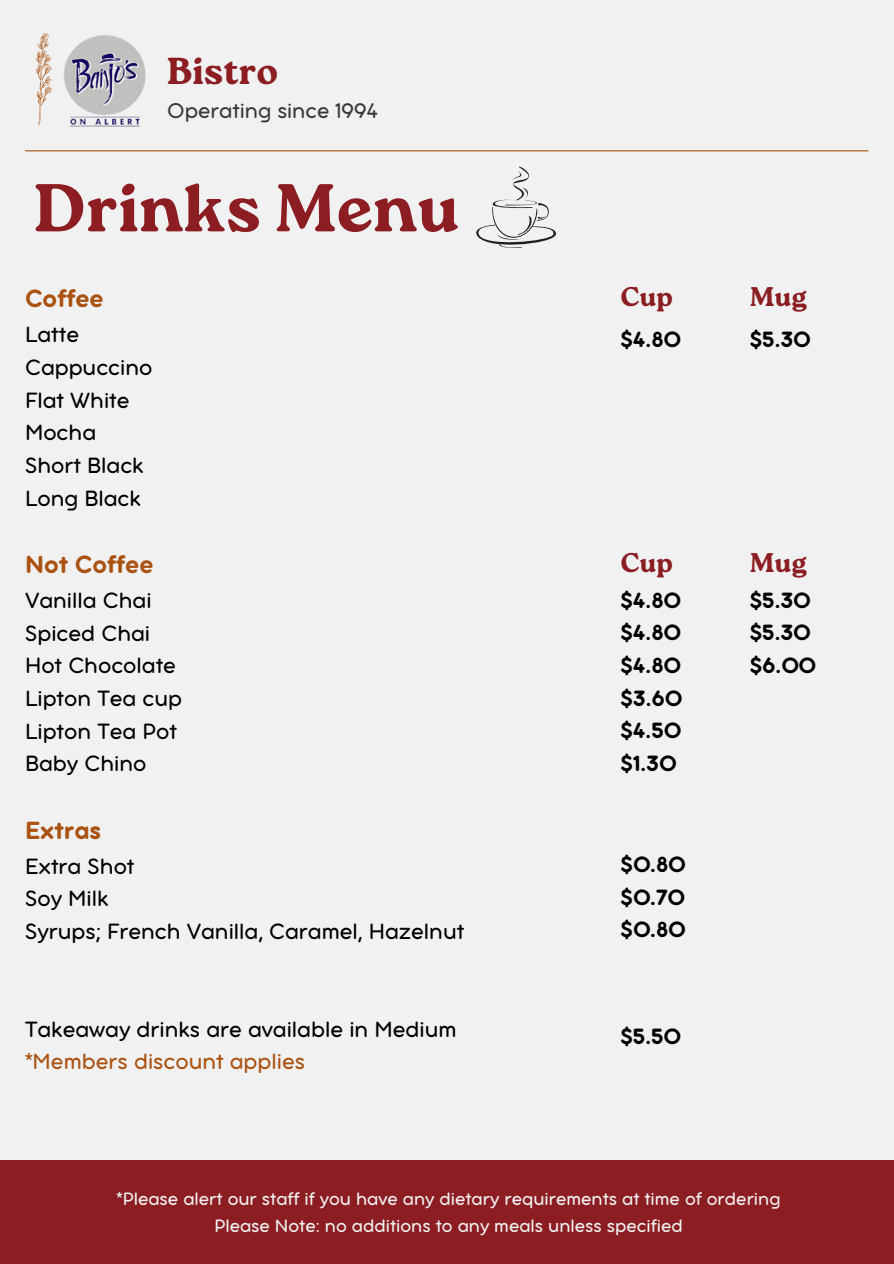
<style>
.page{position:relative;width:894px;height:1264px;background:#fff}
.page>*{position:absolute;margin:0;border:0;box-sizing:border-box;transform-origin:0 0}
.t1{font:67.5px "Roca One Bl";color:#8c1d23}
.t2{font:37.5px "Roca One Bl";color:#8c1d23}
.t3{font:27px "Aristotelica Pro Tx Bld";color:#aa5212}
.t4{font:27px "Roca One Bl";color:#8c1d23}
.t5{font:24px/32.7px "Aristotelica Pro Tx";color:#000}
.t6{font:24px/32.7px "Aristotelica Pro Tx Bld";color:#000;text-align:justify}
.t7{font:23.1px "Aristotelica Pro Tx";color:#393939}
.t8{font:19.5px "Aristotelica Pro Tx";color:#f1f1f1}
.s1{color:#aa5212}
</style>
<div class="page">
<div style="left:0;top:0;width:893px;height:1263px;background:#f1f1f1"></div>
<svg style="left:36px;top:33px;width:16px;height:92px"></svg>
<hr style="left:26px;top:150px;width:841px;height:1px;background:#aa5212">
<img style="left:64px;top:35px;width:81px;height:91px">
<div style="left:0;top:1159px;width:893px;height:104px;background:#8c1d23"></div>
<svg style="left:476px;top:166px;width:80px;height:82px"></svg>
<p class="t2" style="left:167px;top:49px;width:113px">Bistro</p>
<p class="t7" style="left:167px;top:103px;width:212px">Operating since 1994</p>
<h5 class="t1" style="left:34px;top:169px;width:427px">Drinks Menu</h5>
<p class="t3" style="left:25px;top:290px;width:80px">Coffee</p>
<p class="t5" style="left:25px;top:320px;width:129px">Latte<br>Cappuccino<br>Flat White<br>Mocha<br>Short Black<br>Long Black</p>
<h1 class="t3" style="left:25px;top:555px;width:130px">Not Coffee</h1>
<h1 class="t5" style="left:25px;top:586px;width:158px">Vanilla Chai<br>Spiced Chai<br>Hot Chocolate<br>Lipton Tea cup<br>Lipton Tea Pot<br>Baby Chino</h1>
<h5 class="t3" style="left:25px;top:821px;width:78px">Extras</h5>
<h5 class="t5" style="left:25px;top:851px;width:440px">Extra Shot<br>Soy Milk<br>Syrups; French Vanilla, Caramel, Hazelnut</h5>
<h5 class="t5" style="left:25px;top:1014px;width:433px">Takeaway drinks are available in Medium <span class="s1">*Members discount applies</span></h5>
<h5 class="t4" style="left:620px;top:281px;width:54px">Cup</h5>
<h5 class="t4" style="left:749px;top:281px;width:59px">Mug</h5>
<h4 class="t6" style="left:620px;top:324px;width:61px">$4.80</h4>
<h3 class="t6" style="left:749px;top:324px;width:62px">$5.30</h3>
<h4 class="t4" style="left:620px;top:546px;width:54px">Cup</h4>
<h3 class="t4" style="left:749px;top:546px;width:59px">Mug</h3>
<h3 class="t6" style="left:620px;top:585px;width:63px">$4.80 $4.80 $4.80 $3.60 $4.50 $1.30</h3>
<h4 class="t6" style="left:620px;top:850px;width:66px">$0.80 $0.70 $0.80</h4>
<h3 class="t6" style="left:620px;top:1021px;width:61px">$5.50</h3>
<h4 class="t6" style="left:749px;top:585px;width:67px;text-align:left">$5.30 $5.30 $6.00</h4>
<h4 class="t8" style="left:116px;top:1192px;width:665px">*Please alert our staff if you have any dietary requirements at time of ordering</h4>
<h4 class="t8" style="left:214px;top:1219px;width:470px">Please Note: no additions to any meals unless specified</h4>
</div>
